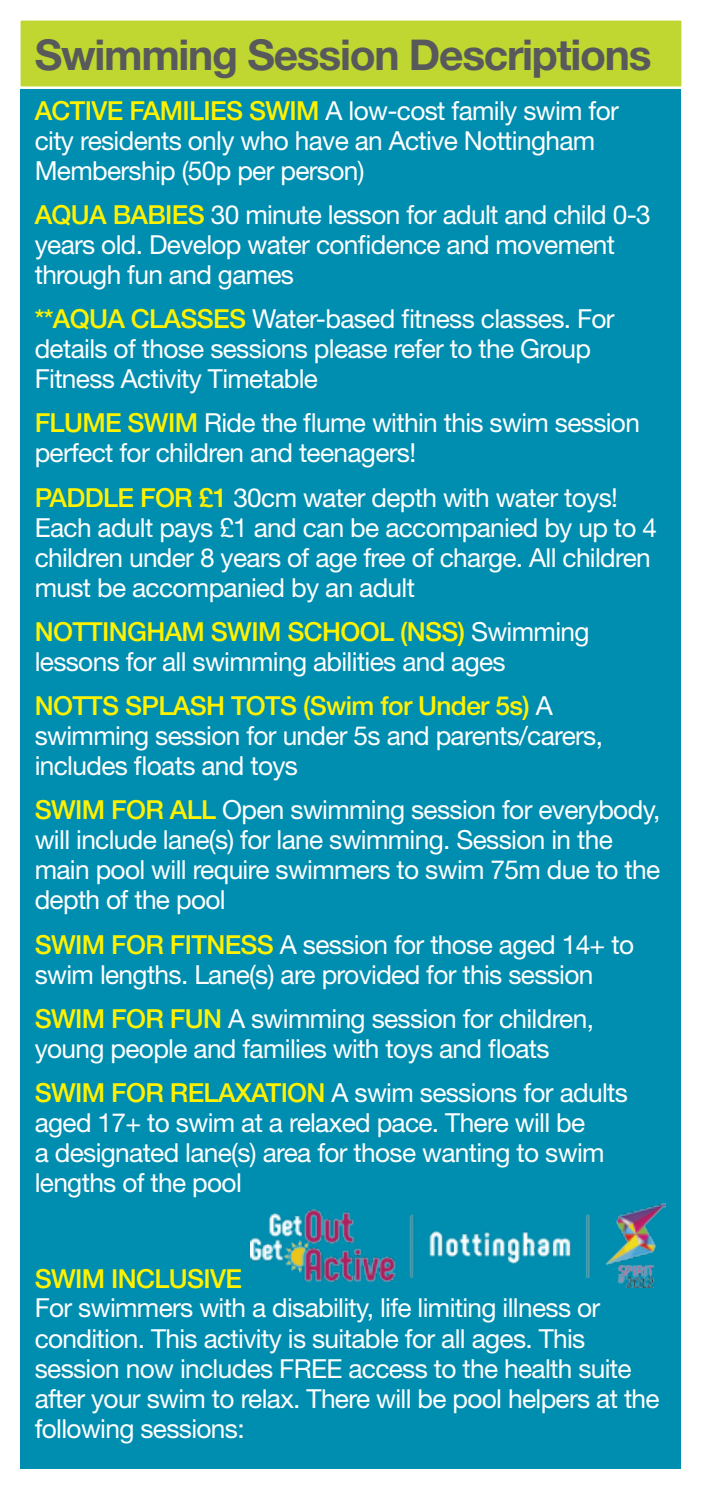
<style>
.page{position:relative;width:702px;height:1489px;background:#fff}
.page>*{position:absolute;margin:0;border:0;box-sizing:border-box;transform-origin:0 0}
.t1{font:700 42.5px "Helvetica Neue";letter-spacing:-.03em;color:#58595b}
.t2{font:26.25px/30px "Helvetica Neue";letter-spacing:-.025em;color:#fff}
.t3{font:500 26.25px "Helvetica Neue";letter-spacing:-.025em;color:#fff200}
.s1{font-weight:500;color:#fff200}
</style>
<div class="page">
<div style="left:21px;top:85px;width:660px;height:1383px;background:#008eb0"></div>
<img style="left:250px;top:1203px;width:415px;height:84px">
<svg style="left:20px;top:20px;width:662px;height:70px"></svg>
<h1 class="t1" style="left:35px;top:29px;width:618px">Swimming Session Descriptions</h1>
<p class="t2" style="left:35px;top:95px;width:585px"><span class="s1">ACTIVE FAMILIES SWIM</span> A low-cost family swim for city residents only who have an Active Nottingham<br>Membership (50p per person)</p>
<p class="t3" style="left:35px;top:199px;width:112px">AQUA BABIES</p>
<p class="t2" style="left:35px;top:199px;width:617px;text-indent:176px">30 minute lesson for adult and child 0-3 years old. Develop water confidence and movement through fun and games</p>
<p class="t3" style="left:35px;top:303px;width:132px">**AQUA CLASSES</p>
<p class="t2" style="left:35px;top:303px;width:581px;text-indent:217px">Water-based fitness classes. For details of those sessions please refer to the Group<br>Fitness Activity Timetable</p>
<p class="t2" style="left:35px;top:407px;width:606px"><span class="s1">FLUME SWIM</span> Ride the flume within this swim session perfect for children and teenagers!</p>
<p class="t2" style="left:35px;top:482px;width:624px"><span class="s1">PADDLE FOR £1</span> 30cm water depth with water toys!<br>Each adult pays £1 and can be accompanied by up to 4 children under 8 years of age free of charge. All children must be accompanied by an adult</p>
<p class="t3" style="left:35px;top:616px;width:52px">NOTTIN</p>
<p class="t3" style="left:127px;top:616px;width:119px">GHAM SWIM</p>
<p class="t2" style="left:35px;top:616px;width:556px;text-indent:253px"><span class="s1">SCHOOL (NSS)</span> Swimming lessons for all swimming abilities and ages</p>
<p class="t3" style="left:35px;top:690px;width:54px">NOTTS</p>
<p class="t3" style="left:125px;top:690px;width:33px">SPLAS</p>
<p class="t2" style="left:35px;top:690px;width:570px;text-indent:171px"><span class="s1">H TOTS (SWIM FOR UNDER 5S)</span> A swimming session for under 5s and parents/carers, includes floats and toys</p>
<p class="t3" style="left:35px;top:794px;width:35px">SWIM</p>
<p class="t2" style="left:35px;top:794px;width:627px;text-indent:76px"><span class="s1">FOR ALL</span> Open swimming session for everybody, will include lane(s) for lane swimming. Session in the main pool will require swimmers to swim 75m due to the depth of the pool</p>
<p class="t3" style="left:35px;top:928px;width:35px">SWIM</p>
<p class="t3" style="left:111px;top:928px;width:89px">FOR FITNESS</p>
<p class="t2" style="left:35px;top:928px;width:600px;text-indent:245px">A session for those aged 14+ to swim lengths. Lane(s) are provided for this session</p>
<p class="t3" style="left:35px;top:1002px;width:35px">SWIM</p>
<p class="t2" style="left:35px;top:1003px;width:560px;text-indent:76px"><span class="s1">FOR FUN</span> A swimming session for children, young people and families with toys and floats</p>
<p class="t3" style="left:35px;top:1076px;width:35px">SWIM</p>
<p class="t2" style="left:35px;top:1077px;width:594px;text-indent:76px"><span class="s1">FOR RELAXATION</span> A swim sessions for adults aged 17+ to swim at a relaxed pace. There will be<br>a designated lane(s) area for those wanting to swim lengths of the pool</p>
<p class="t3" style="left:35px;top:1262px;width:35px">SWIM</p>
<p class="t3" style="left:111px;top:1262px;width:23px">INCLUSIVE</p>
<p class="t2" style="left:35px;top:1292px;width:626px">For swimmers with a disability, life limiting illness or condition. This activity is suitable for all ages. This session now includes FREE access to the health suite after your swim to relax. There will be pool helpers at the following sessions:</p>
</div>
